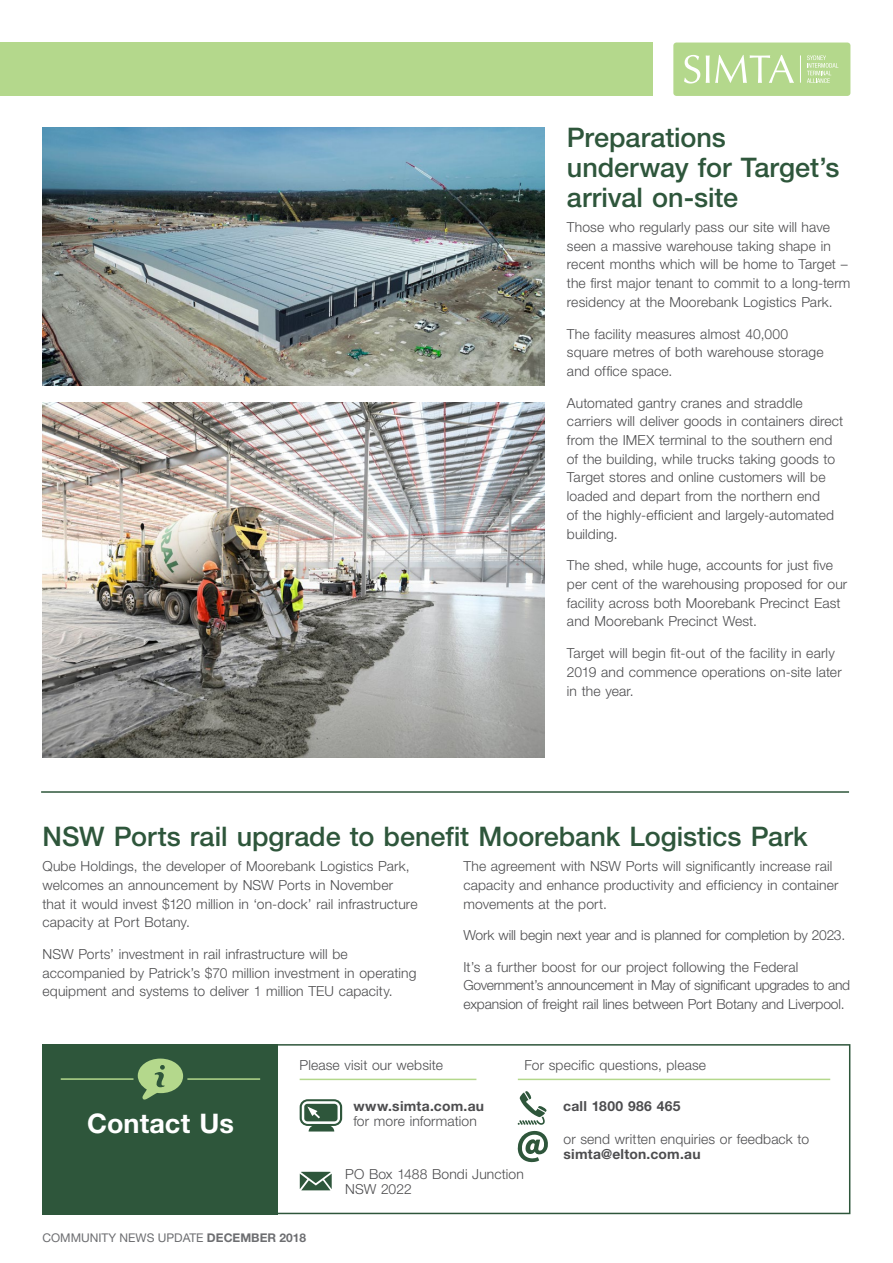
<style>
.page{position:relative;width:893px;height:1263px;background:#fff}
.page>*{position:absolute;margin:0;border:0;box-sizing:border-box;transform-origin:0 0}
.t1{font:500 27px/30px "Helvetica Neue LT Std";color:#2e563b}
.t2{font:700 27px "Helvetica Neue LT Std";color:#fff}
.t3{font:300 13.8px/18.8px "Helvetica Neue LT Std";letter-spacing:.01em;color:#4d4d4f}
.t4{font:300 13.8px/18.8px "Helvetica Neue LT Std";letter-spacing:-.01em;color:#4d4d4f}
.t5{font:700 13.8px "Helvetica Neue LT Std";letter-spacing:.015em;color:#4d4d4f}
.t6{font:12px "Helvetica Neue LT Std";color:#6d6e71}
.s1{font-weight:700}
</style>
<div class="page">
<div style="left:43px;top:1044px;width:235px;height:170px;background:#2e563b"></div>
<div style="left:673px;top:43px;width:177px;height:53px;background:#b4d88c;border-radius:3px"></div>
<svg style="left:684px;top:55px;width:16px;height:29px"></svg>
<svg style="left:706px;top:55px;width:88px;height:28px"></svg>
<svg style="left:800px;top:55px;width:1px;height:28px"></svg>
<svg style="left:807px;top:55px;width:31px;height:28px"></svg>
<div style="left:43px;top:1044px;width:807px;height:170px;border:2px solid #2e563b"></div>
<div style="left:0;top:43px;width:652px;height:53px;background:#b4d88c"></div>
<hr style="left:41px;top:791px;width:808px;height:2px;background:#2e563b">
<img style="left:43px;top:128px;width:501px;height:258px">
<img style="left:43px;top:403px;width:501px;height:354px">
<hr style="left:300px;top:1079px;width:176px;height:1px;background:#b4d88c">
<hr style="left:518px;top:1079px;width:312px;height:1px;background:#b4d88c">
<hr style="left:61px;top:1078px;width:72px;height:2px;background:#b4d88c">
<hr style="left:187px;top:1078px;width:73px;height:2px;background:#b4d88c">
<svg style="left:138px;top:1058px;width:45px;height:41px"></svg>
<svg style="left:300px;top:1172px;width:32px;height:18px"></svg>
<svg style="left:517px;top:1091px;width:31px;height:71px"></svg>
<svg style="left:300px;top:1099px;width:42px;height:32px"></svg>
<h1 class="t1" style="left:567px;top:122px;width:274px">Preparations underway for Target’s arrival on-site</h1>
<p class="t3" style="left:567px;top:217px;width:285px">Those who regularly pass our site will have seen a massive warehouse taking shape in recent months which will be home to Target – the first major tenant to commit to a long-term residency at the Moorebank Logistics Park.</p>
<p class="t3" style="left:567px;top:324px;width:258px">The facility measures almost 40,000 square metres of both warehouse storage and office space.</p>
<p class="t3" style="left:567px;top:393px;width:278px">Automated gantry cranes and straddle carriers will deliver goods in containers direct from the IMEX terminal to the southern end of the building, while trucks taking goods to Target stores and online customers will be loaded and depart from the northern end<br>of the highly-efficient and largely-automated building.</p>
<p class="t3" style="left:567px;top:556px;width:282px">The shed, while huge, accounts for just five per cent of the warehousing proposed for our facility across both Moorebank Precinct East and Moorebank Precinct West.</p>
<p class="t3" style="left:567px;top:643px;width:276px">Target will begin fit-out of the facility in early<br>2019 and commence operations on-site later in the year.</p>
<h1 class="t1" style="left:43px;top:821px;width:767px">NSW Ports rail upgrade to benefit Moorebank Logistics Park</h1>
<p class="t3" style="left:43px;top:857px;width:376px">Qube Holdings, the developer of Moorebank Logistics Park, welcomes an announcement by NSW Ports in November that it would invest $120 million in ‘on-dock’ rail infrastructure capacity at Port Botany.</p>
<p class="t3" style="left:43px;top:944px;width:375px">NSW Ports’ investment in rail infrastructure will be accompanied by Patrick’s $70 million investment in operating equipment and systems to deliver 1 million TEU capacity.</p>
<p class="t3" style="left:463px;top:856px;width:376px">The agreement with NSW Ports will significantly increase rail capacity and enhance productivity and efficiency in container movements at the port.</p>
<p class="t4" style="left:463px;top:925px;width:383px">Work will begin next year and is planned for completion by 2023.</p>
<p class="t4" style="left:463px;top:957px;width:388px">It’s a further boost for our project following the Federal<br>Government’s announcement in May of significant upgrades to and expansion of freight rail lines between Port Botany and Liverpool.</p>
<h1 class="t2" style="left:87px;top:1107px;width:148px">Contact Us</h1>
<p class="t3" style="left:300px;top:1056px;width:145px">Please visit our website</p>
<p class="t3" style="left:524px;top:1056px;width:183px">For specific questions, please</p>
<p class="t5" style="left:563px;top:1097px;width:119px">call 1800 986 465</p>
<p class="t5" style="left:353px;top:1097px;width:132px">www.simta.com.au</p>
<p class="t3" style="left:353px;top:1111px;width:125px">for more information</p>
<p class="t3" style="left:345px;top:1166px;width:180px;line-height:15px">PO Box 1488 Bondi Junction<br>NSW 2022</p>
<p class="t3" style="left:563px;top:1129px;width:247px">or send written enquiries or feedback to</p>
<p class="t5" style="left:563px;top:1145px;width:139px">simta@elton.com.au</p>
<p class="t6" style="left:43px;top:1230px;width:265px">COMMUNITY NEWS UPDATE <span class="s1">DECEMBER 2018</span></p>
</div>
